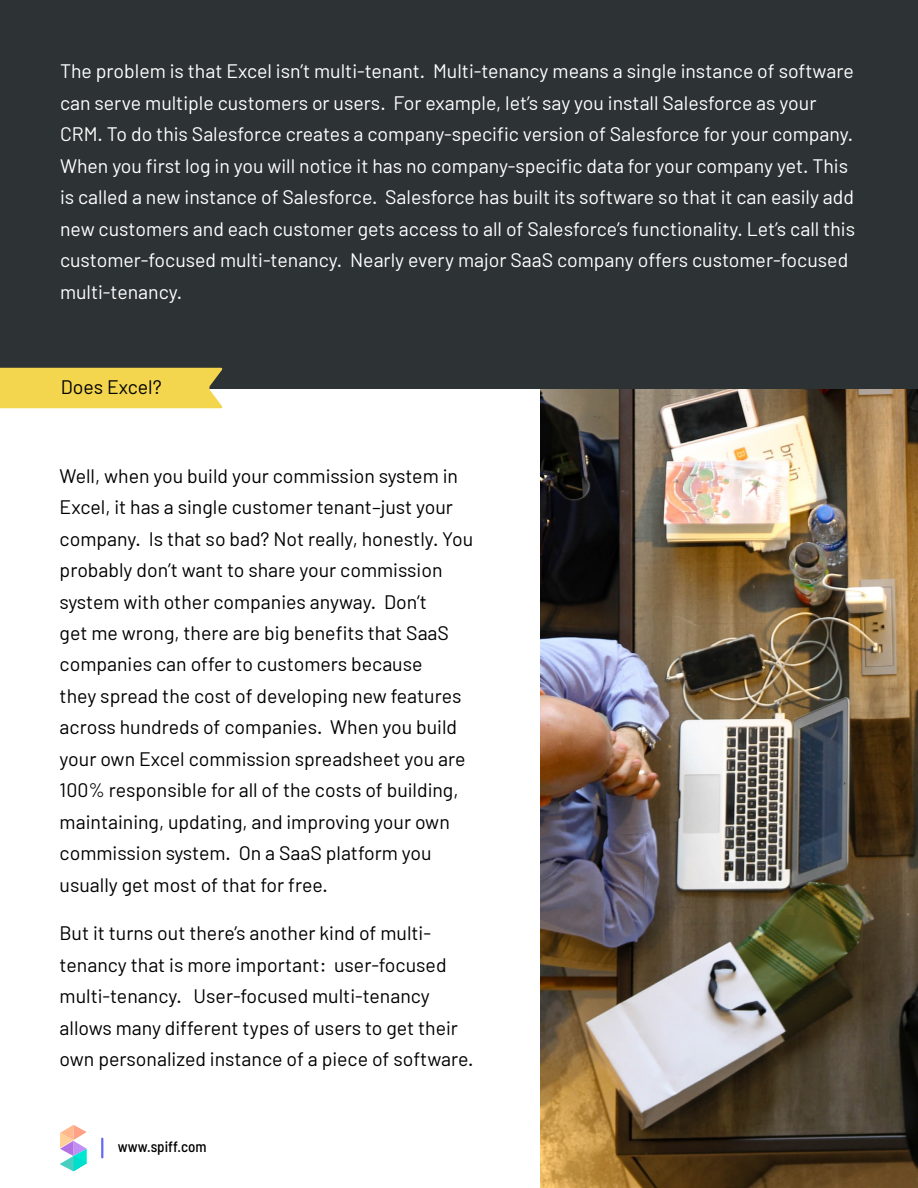
<style>
.page{position:relative;width:918px;height:1188px;background:#fff}
.page>*{position:absolute;margin:0;border:0;box-sizing:border-box;transform-origin:0 0}
.t1{font:19.5px/31.5px "Barlow";color:#000}
.t2{font:19.5px/31.5px "Barlow";color:#fff}
.t3{font:500 semi-condensed 15px "Barlow";color:#000}
</style>
<div class="page">
<svg style="left:60px;top:1125px;width:27px;height:46px"></svg>
<svg style="left:101px;top:1139px;width:2px;height:18px"></svg>
<img style="left:540px;top:388px;width:378px;height:800px">
<div style="left:0;top:0;width:918px;height:388px;background:#2d3234"></div>
<div style="left:0;top:368px;width:224px;height:40px;background:#f3d64d"></div>
<p class="t2" style="left:60px;top:55px;width:797px">The problem is that Excel isn’t multi-tenant. Multi-tenancy means a single instance of software can serve multiple customers or users. For example, let’s say you install Salesforce as your CRM. To do this Salesforce creates a company-specific version of Salesforce for your company.<br>When you first log in you will notice it has no company-specific data for your company yet. This is called a new instance of Salesforce. Salesforce has built its software so that it can easily add new customers and each customer gets access to all of Salesforce’s functionality. Let’s call this customer-focused multi-tenancy. Nearly every major SaaS company offers customer-focused multi-tenancy.</p>
<p class="t1" style="left:61px;top:371px;width:103px">Does Excel?</p>
<p class="t1" style="left:60px;top:459px;width:415px">Well, when you build your commission system in Excel, it has a single customer tenant–just your company. Is that so bad? Not really, honestly. You probably don’t want to share your commission system with other companies anyway. Don’t<br>get me wrong, there are big benefits that SaaS companies can offer to customers because<br>they spread the cost of developing new features across hundreds of companies. When you build your own Excel commission spreadsheet you are 100% responsible for all of the costs of building, maintaining, updating, and improving your own commission system. On a SaaS platform you usually get most of that for free.</p>
<p class="t1" style="left:60px;top:917px;width:415px">But it turns out there’s another kind of multi&shy;tenancy that is more important: user-focused multi-tenancy. User-focused multi-tenancy allows many different types of users to get their own personalized instance of a piece of software.</p>
<p class="t3" style="left:118px;top:1136px;width:90px">www.spiff.com</p>
</div>
